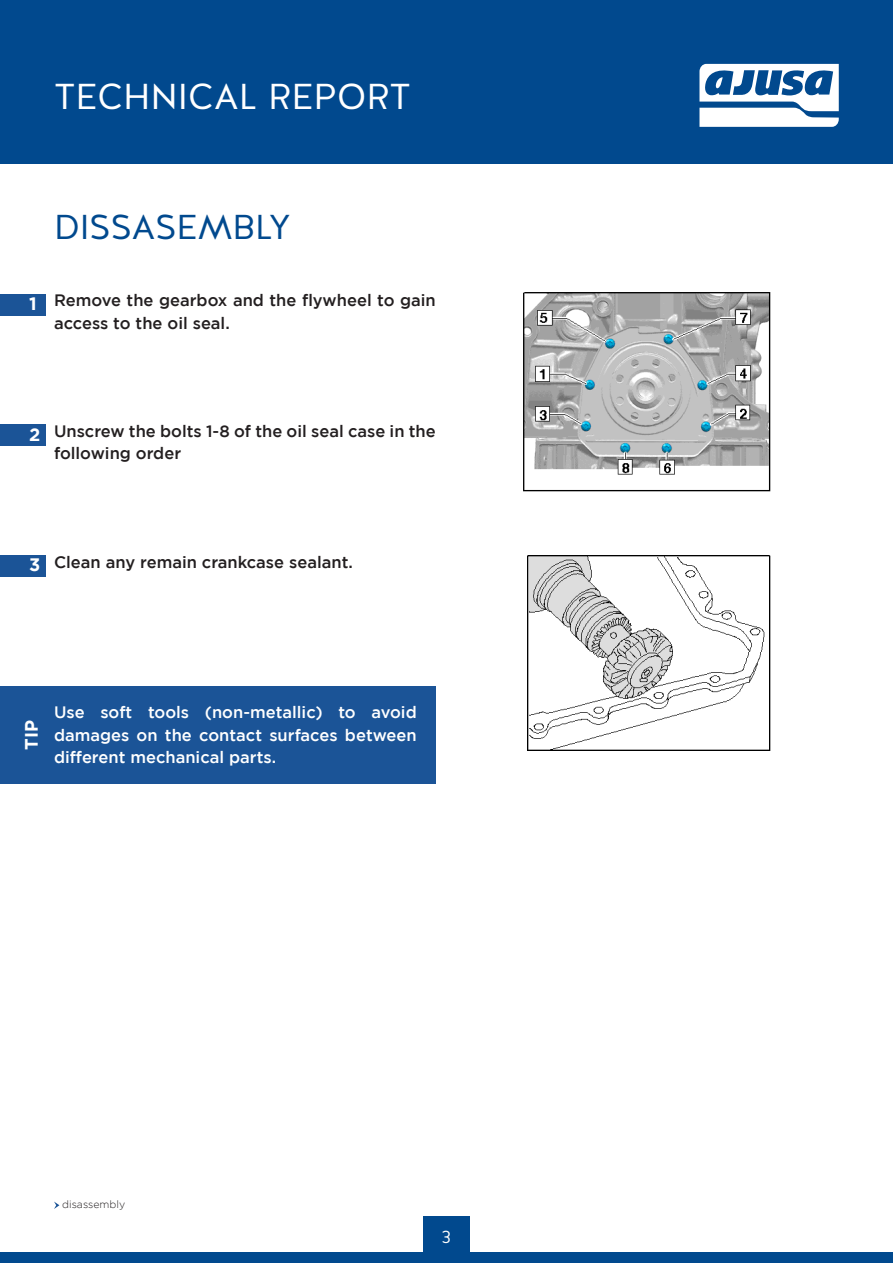
<style>
.page{position:relative;width:893px;height:1263px;background:#fff}
.page>*{position:absolute;margin:0;border:0;box-sizing:border-box;transform-origin:0 0}
.t1{font:36px "Halis GR";color:#fff}
.t2{font:34.5px "Halis GR";color:#01498e}
.t3{font:700 18px "Gotham";color:#fff}
.t4{font:18px "Halis GR";color:#fff}
.t5{font:500 16.5px/22.5px "Gotham";color:#231f20}
.t6{font:500 16.5px/22.5px "Gotham";color:#fff;text-align:justify}
.t7{font:300 10.5px "Gotham";color:#231f20}
</style>
<div class="page">
<div style="left:0;top:0;width:893px;height:163px;background:#01498e"></div>
<svg style="left:699px;top:64px;width:140px;height:63px"></svg>
<div style="left:0;top:1252px;width:893px;height:11px;background:#01498e"></div>
<div style="left:423px;top:1216px;width:47px;height:46px;background:#01498e"></div>
<svg style="left:54px;top:1201px;width:5px;height:8px"></svg>
<div style="left:0;top:294px;width:45px;height:21px;background:#1b5497"></div>
<div style="left:0;top:425px;width:45px;height:21px;background:#1b5497"></div>
<div style="left:0;top:555px;width:45px;height:22px;background:#1b5497"></div>
<img style="left:523px;top:292px;width:248px;height:200px">
<img style="left:527px;top:555px;width:244px;height:195px">
<div style="left:0;top:687px;width:436px;height:97px;background:#1b5497"></div>
<h1 class="t1" style="left:54px;top:73px;width:358px">TECHNICAL REPORT</h1>
<p class="t2" style="left:54px;top:204px;width:238px">DISSASEMBLY</p>
<p class="t3" style="left:29px;top:293px;width:9px">1</p>
<p class="t5" style="left:54px;top:289px;width:383px">Remove the gearbox and the flywheel to gain access to the oil seal.</p>
<p class="t3" style="left:29px;top:424px;width:13px">2</p>
<p class="t5" style="left:54px;top:419px;width:383px">Unscrew the bolts 1-8 of the oil seal case in the following order</p>
<p class="t3" style="left:29px;top:555px;width:13px">3</p>
<p class="t5" style="left:54px;top:550px;width:300px">Clean any remain crankcase sealant.</p>
<p class="t3" style="left:21px;top:750px;width:31px;rotate:-90deg">TIP</p>
<p class="t6" style="left:54px;top:701px;width:364px">Use soft tools (non-metallic) to avoid damages on the contact surfaces between different mechanical parts.</p>
<p class="t7" style="left:62px;top:1199px;width:64px">disassembly</p>
<p class="t4" style="left:442px;top:1225px;width:11px">3</p>
</div>
